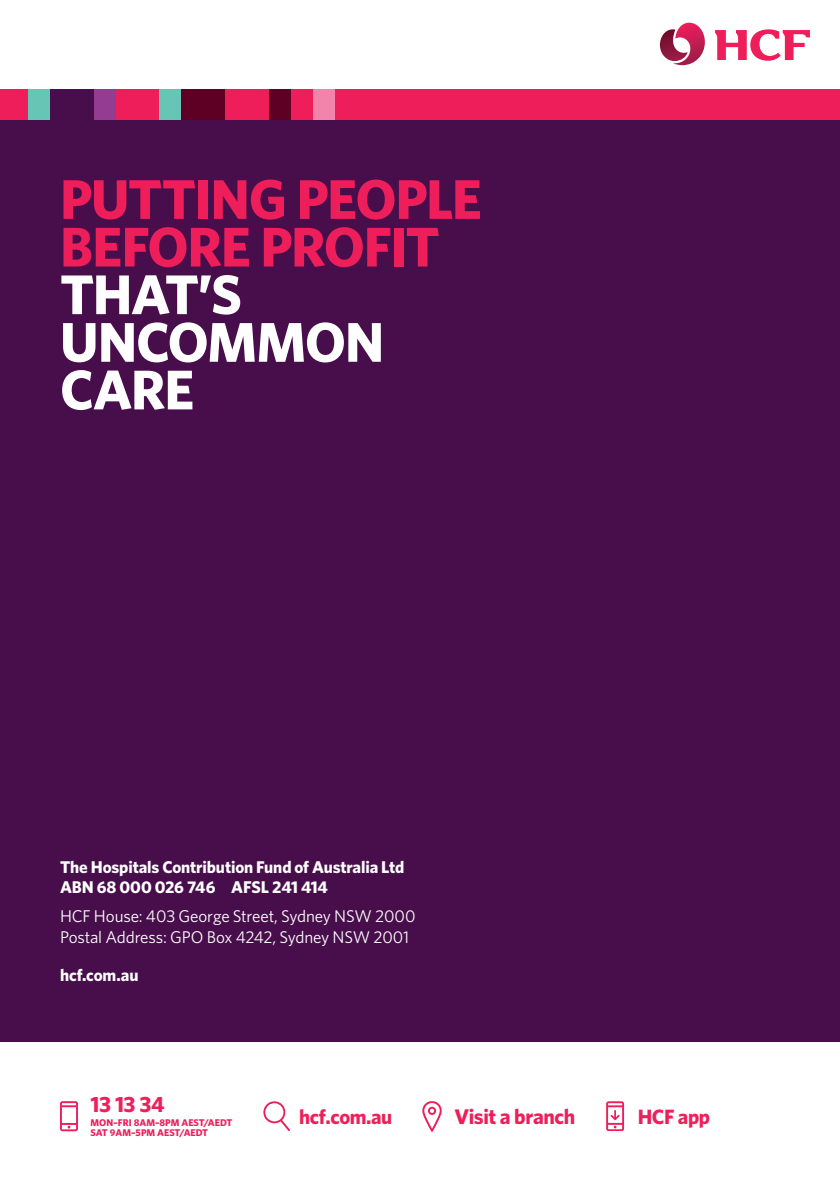
<style>
.page{position:relative;width:840px;height:1191px;background:#fff}
.page>*{position:absolute;margin:0;border:0;box-sizing:border-box;transform-origin:0 0}
.t1{font:700 56px/47.6px "Whitney";letter-spacing:-.025em;color:#ee1e5b}
.t2{font:700 22px "Whitney";color:#ee205c}
.t3{font:700 21.4px "Whitney";letter-spacing:-.02em;color:#ee1e5b}
.t4{font:700 20.8px "Whitney";letter-spacing:-.02em;color:#ee205c}
.t5{font:700 20.6px "Whitney";letter-spacing:-.02em;color:#ee205c}
.Intro{font:700 17px/20.4px "Whitney";letter-spacing:-.005em;color:#fff}
.Copy{font:17px/20.4px "Whitney";letter-spacing:-.01em;color:#fff}
.t6{font:700 9.8px/9.8px "Whitney";color:#ee1e5b}
.s1{color:#fff}
</style>
<div class="page">
<div style="left:0;top:110px;width:839px;height:931px;background:#480e4b"></div>
<svg style="left:659px;top:23px;width:45px;height:42px"></svg>
<svg style="left:715px;top:29px;width:94px;height:32px"></svg>
<div style="left:0;top:90px;width:839px;height:30px;background:#ee1e5b"></div>
<div style="left:28px;top:90px;width:22px;height:30px;background:#66c5b4"></div>
<div style="left:50px;top:90px;width:44px;height:30px;background:#480e4b"></div>
<div style="left:94px;top:90px;width:21px;height:30px;background:#943b92"></div>
<div style="left:159px;top:90px;width:22px;height:30px;background:#66c5b4"></div>
<div style="left:181px;top:90px;width:44px;height:30px;background:#5d0023"></div>
<div style="left:269px;top:90px;width:21px;height:30px;background:#5d0023"></div>
<div style="left:312px;top:90px;width:22px;height:30px;background:#f284ac"></div>
<svg style="left:263px;top:1101px;width:27px;height:30px"></svg>
<svg style="left:422px;top:1101px;width:19px;height:30px"></svg>
<svg style="left:606px;top:1101px;width:17px;height:29px"></svg>
<svg style="left:60px;top:1101px;width:18px;height:30px"></svg>
<p class="t1" style="left:60px;top:174px;width:423px">PUTTING PEOPLE<br>BEFORE PROFIT<br><span class="s1">THAT’S<br>UNCOMMON<br>CARE</span></p>
<p class="Intro" style="left:60px;top:856px;width:345px">The Hospitals Contribution Fund of Australia Ltd<br>ABN 68 000 026 746 AFSL 241 414</p>
<p class="Copy" style="left:60px;top:905px;width:357px">HCF House: 403 George Street, Sydney NSW 2000<br>Postal Address: GPO Box 4242, Sydney NSW 2001</p>
<p class="Intro" style="left:60px;top:964px;width:80px">hcf.com.au</p>
<p class="t2" style="left:91px;top:1089px;width:75px">13 13 34</p>
<p class="t6" style="left:91px;top:1117px;width:143px">MON–FRI 8AM–8PM AEST/AEDT<br>SAT 9AM–5PM AEST/AEDT</p>
<p class="t5" style="left:299px;top:1102px;width:95px">hcf.com.au</p>
<p class="t3" style="left:454px;top:1102px;width:122px">Visit a branch</p>
<p class="t4" style="left:637px;top:1102px;width:74px">HCF app</p>
</div>
